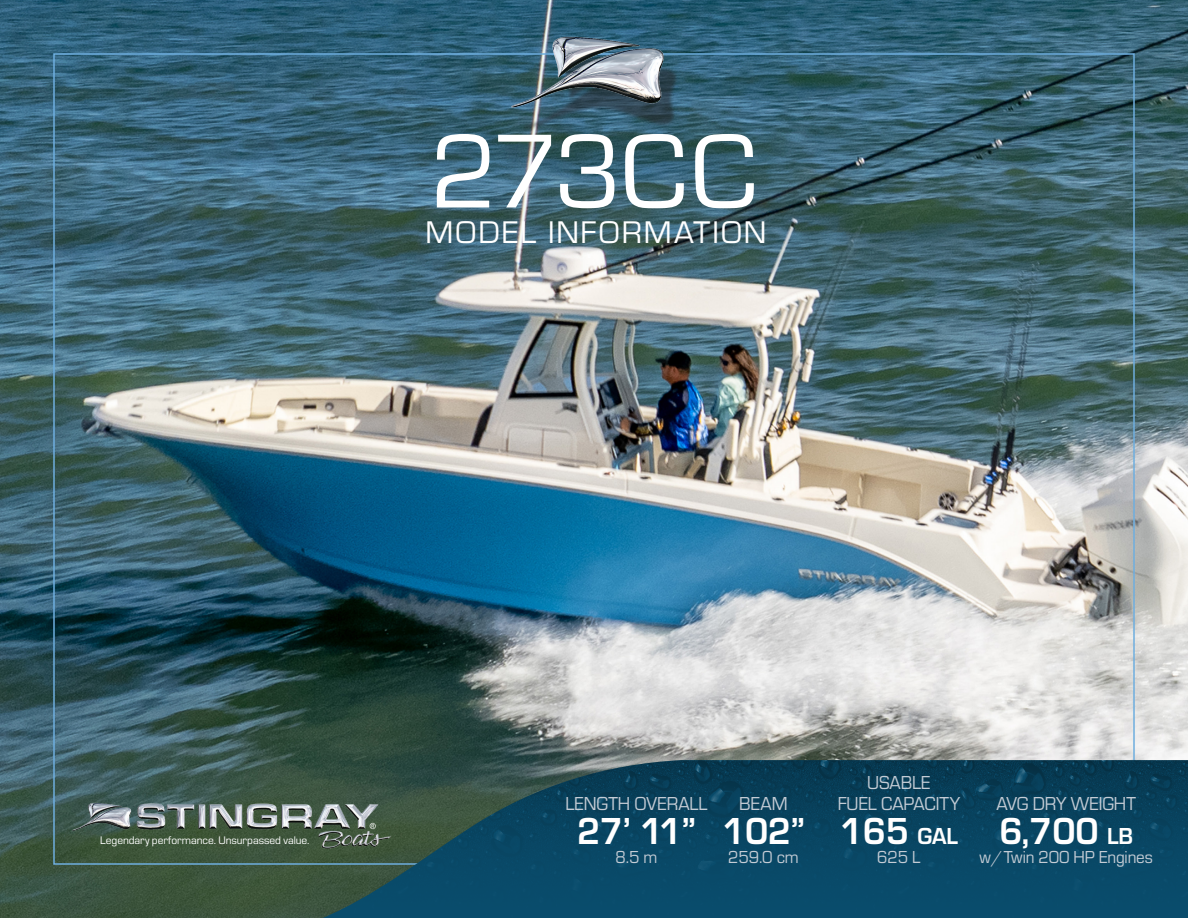
<style>
.page{position:relative;width:1188px;height:918px;background:#fff}
.page>*{position:absolute;margin:0;border:0;box-sizing:border-box;transform-origin:0 0}
.t1{font:109.05px "Eurostile";letter-spacing:-.025em;color:#fff}
.t2{font:700 39px "Eurostile";letter-spacing:-.01em;color:#fff;scale:.95 1}
.t3{font:32.55px "Eurostile";letter-spacing:.055em;color:#fff}
.t4{font:19.5px "Eurostile";letter-spacing:-.01em;color:#c4ccd5;scale:.95 1}
.t5{font:18px "Eurostile";letter-spacing:-.01em;color:#c4ccd5;scale:.95 1}
.t6{font:11.4px "Eurostile";color:#fff}
.s1{font-size:24px}
</style>
<div class="page">
<img style="left:0;top:0;width:1188px;height:918px">
<img style="left:255px;top:733px;width:933px;height:185px">
<div style="left:520px;top:55px;width:159px;height:77px;background:#231f20;opacity:.5"></div>
<img style="left:505px;top:30px;width:165px;height:82px">
<img style="left:70px;top:796px;width:325px;height:55px">
<p class="t1" style="left:431px;top:98px;width:328px">273CC</p>
<p class="t3" style="left:426px;top:210px;width:342px">MODEL INFORMATION</p>
<p class="t6" style="left:100px;top:833px;width:211px">Legendary performance. Unsurpassed value.</p>
<p class="t4" style="left:565px;top:790px;width:151px">LENGTH OVERALL</p>
<p class="t2" style="left:577px;top:803px;width:126px">27’ 11”</p>
<p class="t5" style="left:616px;top:845px;width:46px">8.5 m</p>
<p class="t4" style="left:739px;top:790px;width:52px">BEAM</p>
<p class="t2" style="left:722px;top:803px;width:88px">102”</p>
<p class="t5" style="left:728px;top:845px;width:76px">259.0 cm</p>
<p class="t4" style="left:867px;top:769px;width:68px">USABLE</p>
<p class="t4" style="left:838px;top:790px;width:130px">FUEL CAPACITY</p>
<p class="t2" style="left:840px;top:803px;width:126px">165 <span class="s1">GAL</span></p>
<p class="t5" style="left:877px;top:845px;width:47px">625 L</p>
<p class="t4" style="left:996px;top:790px;width:148px">AVG DRY WEIGHT</p>
<p class="t2" style="left:999px;top:803px;width:142px">6,700 <span class="s1">LB</span></p>
<p class="t5" style="left:980px;top:845px;width:184px">w/ Twin 200 HP Engines</p>
</div>
